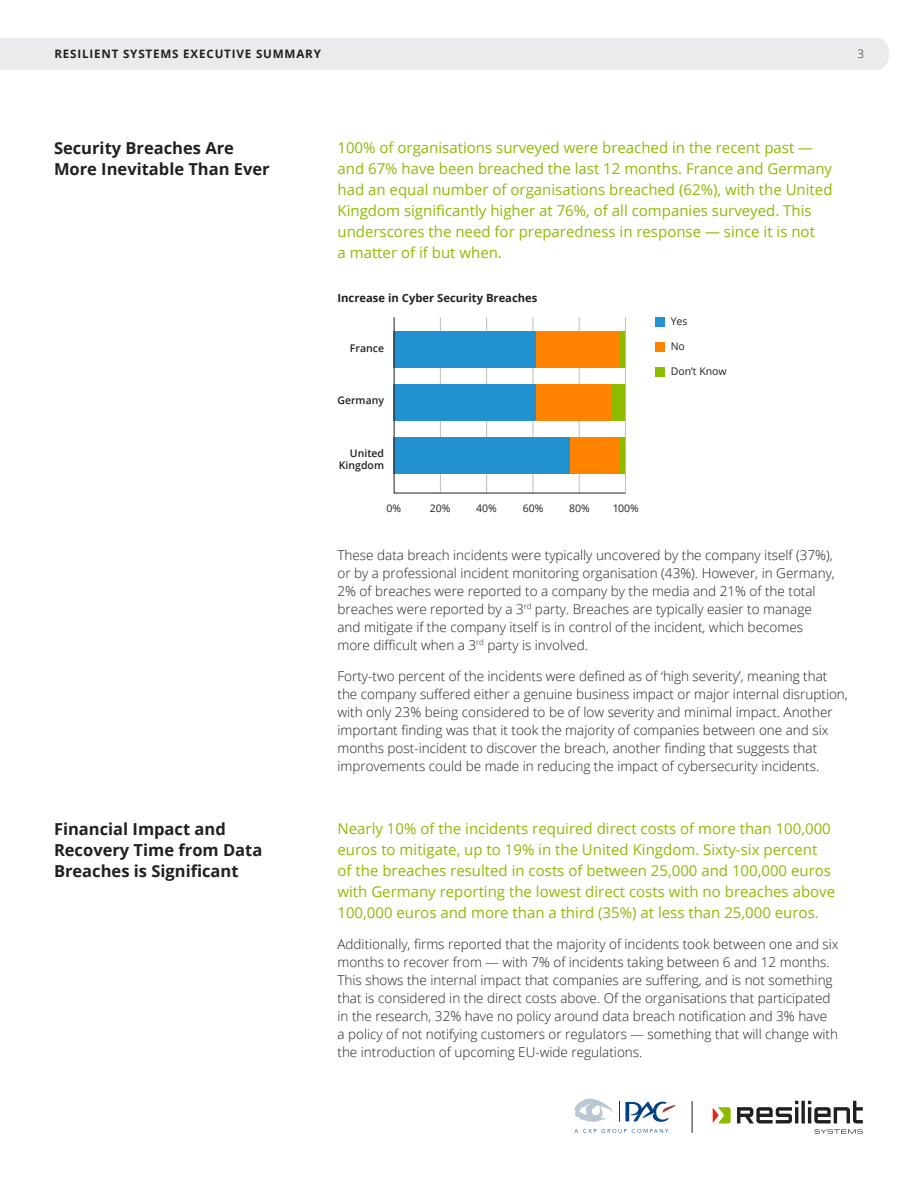
<style>
.page{position:relative;width:918px;height:1188px;background:#fff}
.page>*{position:absolute;margin:0;border:0;box-sizing:border-box;transform-origin:0 0}
.B_black{font:700 16.5px/21px "Open Sans";color:#231f20}
.green_intro{font:15px/21px "Open Sans";color:#8dbb00}
.Body_Copy{font:300 13.5px/18px "Open Sans";color:#231f20}
.t1{font:700 11.7px "Open Sans";letter-spacing:.07em;color:#231f20}
.t2{font:300 11.7px "Open Sans";color:#231f20}
.t3{font:700 11.25px "Open Sans";color:#231f20}
.t4{font:10.5px "Open Sans";color:#231f20}
.t5{font:600 10.5px/12px "Open Sans";color:#231f20;text-align:right}
</style>
<div class="page">
<div style="left:0;top:38px;width:889px;height:32px;background:#ebebed"></div>
<svg style="left:713px;top:1107px;width:18px;height:16px"></svg>
<svg style="left:801px;top:1101px;width:4px;height:22px"></svg>
<svg style="left:737px;top:1101px;width:61px;height:22px"></svg>
<svg style="left:808px;top:1101px;width:55px;height:22px"></svg>
<svg style="left:814px;top:1129px;width:49px;height:5px"></svg>
<svg style="left:574px;top:1129px;width:22px;height:4px"></svg>
<svg style="left:602px;top:1129px;width:66px;height:4px"></svg>
<svg style="left:574px;top:1099px;width:102px;height:23px"></svg>
<hr style="left:692px;top:1101px;width:1px;height:32px;background:#231f20">
<div style="left:655px;top:317px;width:10px;height:10px;background:#2291d0"></div>
<div style="left:655px;top:342px;width:10px;height:10px;background:#ff8200"></div>
<div style="left:655px;top:367px;width:10px;height:10px;background:#8dbb00"></div>
<svg style="left:393px;top:317px;width:233px;height:177px"></svg>
<hr style="left:625px;top:317px;width:1px;height:176px;background:#bcbdc0">
<p class="t1" style="left:54px;top:45px;width:268px">RESILIENT SYSTEMS EXECUTIVE SUMMARY</p>
<p class="t2" style="left:857px;top:46px;width:8px">3</p>
<p class="B_black" style="left:54px;top:137px;width:217px">Security Breaches Are<br>More Inevitable Than Ever</p>
<p class="B_black" style="left:54px;top:818px;width:210px">Financial Impact and<br>Recovery Time from Data<br>Breaches is Significant</p>
<p class="green_intro" style="left:338px;top:137px;width:497px">100% of organisations surveyed were breached in the recent past — and 67% have been breached the last 12 months. France and Germany had an equal number of organisations breached (62%), with the United Kingdom significantly higher at 76%, of all companies surveyed. This underscores the need for preparedness in response — since it is not<br>a matter of if but when.</p>
<p class="t3" style="left:338px;top:290px;width:202px">Increase in Cyber Security Breaches</p>
<p class="t5" style="left:350px;top:342px;width:36px">France</p>
<p class="t5" style="left:337px;top:394px;width:48px">Germany</p>
<p class="t5" style="left:339px;top:447px;width:47px">United<br>Kingdom</p>
<p class="t4" style="left:386px;top:501px;width:16px">0%</p>
<p class="t4" style="left:430px;top:501px;width:22px">20%</p>
<p class="t4" style="left:476px;top:501px;width:22px">40%</p>
<p class="t4" style="left:523px;top:501px;width:22px">60%</p>
<p class="t4" style="left:569px;top:501px;width:22px">80%</p>
<p class="t4" style="left:613px;top:501px;width:28px">100%</p>
<p class="t4" style="left:671px;top:314px;width:18px">Yes</p>
<p class="t4" style="left:671px;top:339px;width:16px">No</p>
<p class="t4" style="left:671px;top:364px;width:58px">Don’t Know</p>
<p class="Body_Copy" style="left:338px;top:545px;width:499px">These data breach incidents were typically uncovered by the company itself (37%), or by a professional incident monitoring organisation (43%). However, in Germany, 2% of breaches were reported to a company by the media and 21% of the total breaches were reported by a 3<sup>rd</sup> party. Breaches are typically easier to manage and mitigate if the company itself is in control of the incident, which becomes more difficult when a 3<sup>rd</sup> party is involved.</p>
<p class="Body_Copy" style="left:338px;top:667px;width:512px">Forty-two percent of the incidents were defined as of ‘high severity’, meaning that the company suffered either a genuine business impact or major internal disruption, with only 23% being considered to be of low severity and minimal impact. Another important finding was that it took the majority of companies between one and six months post-incident to discover the breach, another finding that suggests that improvements could be made in reducing the impact of cybersecurity incidents.</p>
<p class="green_intro" style="left:338px;top:817px;width:499px">Nearly 10% of the incidents required direct costs of more than 100,000 euros to mitigate, up to 19% in the United Kingdom. Sixty-six percent<br>of the breaches resulted in costs of between 25,000 and 100,000 euros with Germany reporting the lowest direct costs with no breaches above 100,000 euros and more than a third (35%) at less than 25,000 euros.</p>
<p class="Body_Copy" style="left:338px;top:935px;width:503px">Additionally, firms reported that the majority of incidents took between one and six months to recover from — with 7% of incidents taking between 6 and 12 months.<br>This shows the internal impact that companies are suffering, and is not something that is considered in the direct costs above. Of the organisations that participated in the research, 32% have no policy around data breach notification and 3% have<br>a policy of not notifying customers or regulators — something that will change with the introduction of upcoming EU-wide regulations.</p>
</div>
